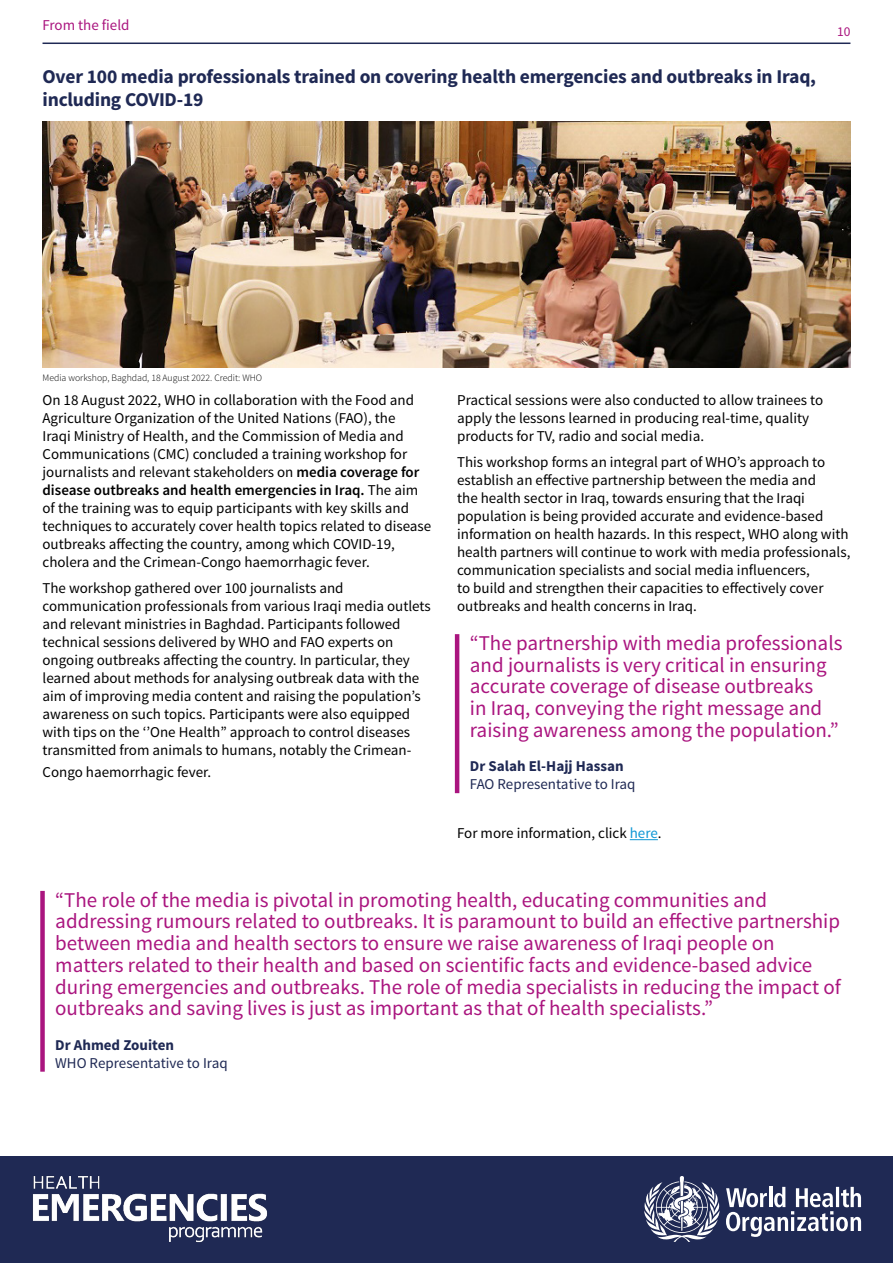
<style>
.page{position:relative;width:893px;height:1263px;background:#fff}
.page>*{position:absolute;margin:0;border:0;box-sizing:border-box;transform-origin:0 0}
.t1{font:21px/21.8px "Source Sans Pro";color:#aa157f}
.t2{font:700 19.5px/23.4px "Source Sans Pro";letter-spacing:-.01em;color:#1f2954}
.t3{font:15px/18px "Source Sans Pro";color:#000}
.t4{font:15px "Source Sans Pro";color:#1f2954}
.t5{font:700 15px "Source Sans Pro";color:#1f2954}
.t6{font:15px "Source Sans Pro";color:#aa157f}
.t7{font:13.5px "Source Sans Pro";color:#aa157f}
.t8{font:300 9.75px "Source Sans Pro";color:#000}
.s1{font-weight:600}
.s2{color:#0e97d5}
</style>
<div class="page">
<div style="left:0;top:1157px;width:893px;height:106px;background:#1f2954"></div>
<img style="left:12px;top:1156px;width:276px;height:87px">
<svg style="left:644px;top:1176px;width:217px;height:66px"></svg>
<hr style="left:43px;top:43px;width:807px;height:1px;background:#1f2954">
<hr style="left:455px;top:634px;width:4px;height:159px;background:#aa157f">
<svg style="left:630px;top:839px;width:28px;height:1px"></svg>
<img style="left:43px;top:122px;width:807px;height:246px">
<div style="left:40px;top:891px;width:5px;height:181px;background:#aa157f"></div>
<p class="t6" style="left:43px;top:16px;width:89px">From the field</p>
<h2 class="t2" style="left:43px;top:65px;width:775px">Over 100 media professionals trained on covering health emergencies and outbreaks in Iraq, including COVID-19</h2>
<p class="t7" style="left:837px;top:23px;width:15px">10</p>
<p class="t8" style="left:43px;top:372px;width:221px">Media workshop, Baghdad, 18 August 2022. Credit: WHO</p>
<p class="t3" style="left:43px;top:391px;width:390px">On 18 August 2022, WHO in collaboration with the Food and Agriculture Organization of the United Nations (FAO), the<br>Iraqi Ministry of Health, and the Commission of Media and Communications (CMC) concluded a training workshop for journalists and relevant stakeholders on <span class="s1">media coverage for disease outbreaks and health emergencies in Iraq.</span> The aim of the training was to equip participants with key skills and techniques to accurately cover health topics related to disease outbreaks affecting the country, among which COVID-19, cholera and the Crimean-Congo haemorrhagic fever.</p>
<p class="t3" style="left:43px;top:579px;width:390px">The workshop gathered over 100 journalists and communication professionals from various Iraqi media outlets and relevant ministries in Baghdad. Participants followed technical sessions delivered by WHO and FAO experts on ongoing outbreaks affecting the country. In particular, they learned about methods for analysing outbreak data with the aim of improving media content and raising the population’s awareness on such topics. Participants were also equipped with tips on the ‘’One Health” approach to control diseases transmitted from animals to humans, notably the Crimean-</p>
<p class="t3" style="left:43px;top:763px;width:170px">Congo haemorrhagic fever.</p>
<p class="t3" style="left:457px;top:391px;width:368px">Practical sessions were also conducted to allow trainees to apply the lessons learned in producing real-time, quality products for TV, radio and social media.</p>
<p class="t3" style="left:457px;top:453px;width:395px">This workshop forms an integral part of WHO’s approach to establish an effective partnership between the media and<br>the health sector in Iraq, towards ensuring that the Iraqi population is being provided accurate and evidence-based information on health hazards. In this respect, WHO along with health partners will continue to work with media professionals, communication specialists and social media influencers,<br>to build and strengthen their capacities to effectively cover outbreaks and health concerns in Iraq.</p>
<h1 class="t1" style="left:470px;top:632px;width:374px">“The partnership with media professionals and journalists is very critical in ensuring accurate coverage of disease outbreaks<br>in Iraq, conveying the right message and raising awareness among the population.”</h1>
<p class="t5" style="left:470px;top:757px;width:155px">Dr Salah El-Hajj Hassan</p>
<p class="t4" style="left:470px;top:775px;width:167px">FAO Representative to Iraq</p>
<p class="t3" style="left:457px;top:824px;width:206px">For more information, click <span class="s2">here</span>.</p>
<p class="t1" style="left:55px;top:889px;width:787px">“The role of the media is pivotal in promoting health, educating communities and addressing rumours related to outbreaks. It is paramount to build an effective partnership between media and health sectors to ensure we raise awareness of Iraqi people on matters related to their health and based on scientific facts and evidence-based advice during emergencies and outbreaks. The role of media specialists in reducing the impact of outbreaks and saving lives is just as important as that of health specialists.”</p>
<p class="t5" style="left:55px;top:1035px;width:120px">Dr Ahmed Zouiten</p>
<p class="t4" style="left:55px;top:1054px;width:174px">WHO Representative to Iraq</p>
</div>
